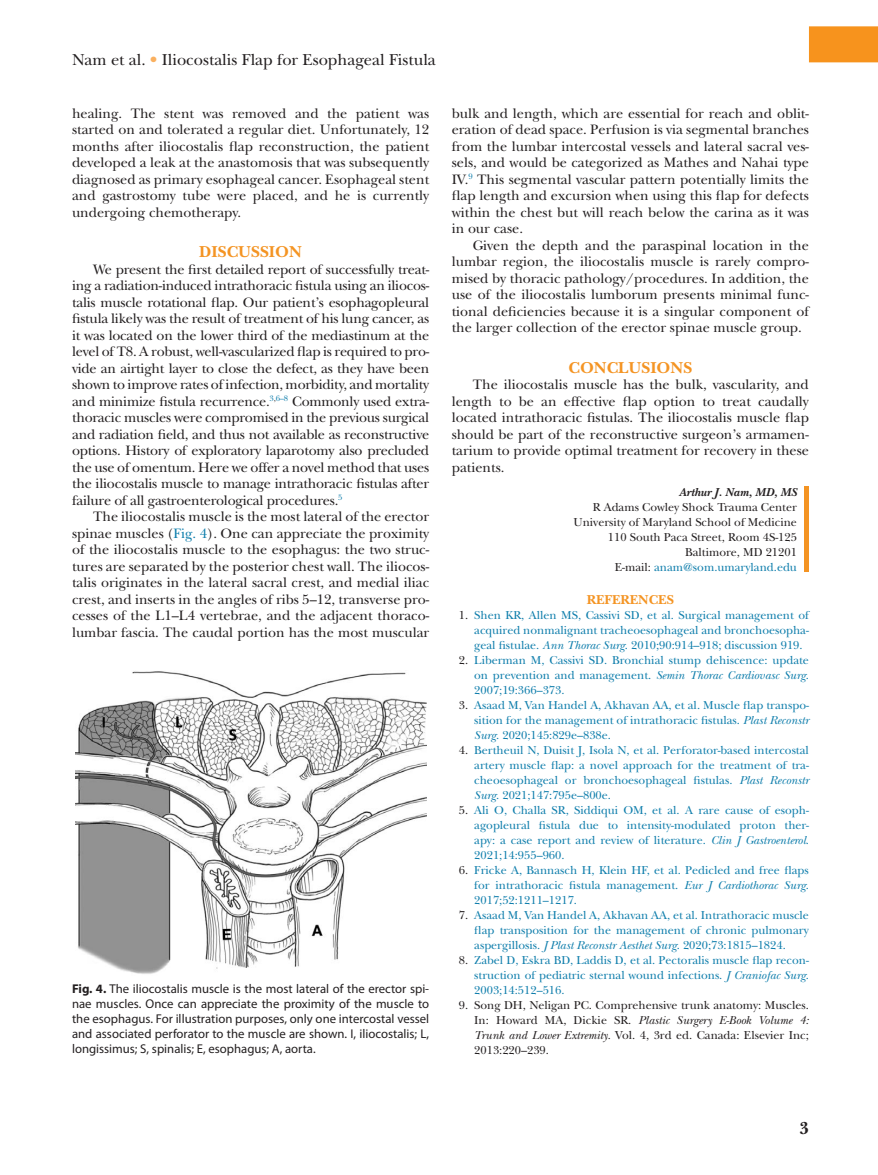
<style>
.page{position:relative;width:878px;height:1175px;background:#fff}
.page>*{position:absolute;margin:0;border:0;box-sizing:border-box;transform-origin:0 0}
.t1{font:700 18px "New Baskerville Std";color:#231f20}
.t2{font:16.5px "New Baskerville Std";color:#231f20}
.t3{font:700 16.5px "New Baskerville Std";color:#f49423}
.t4{font:14.25px/16.5px "New Baskerville Std";color:#231f20;text-align:justify}
.t5{font:700 13.5px "New Baskerville Std";color:#f49423}
.t6{font:12.75px/15px "Myriad Pro";color:#231f20;text-align:justify}
.t7{font:12px/15px "New Baskerville Std";color:#0f7eac;text-align:justify}
.t8{font:12px/15px "New Baskerville Std";color:#231f20;text-align:right}
.t9{font:italic 700 12px "New Baskerville Std";color:#231f20}
.s1{color:#fab05f}
.s2{color:#0f7eac}
.s3{font-weight:700}
.s4{color:#231f20}
.s5{font-style:italic}
</style>
<div class="page">
<div style="left:808px;top:26px;width:70px;height:36px;background:#f7931d"></div>
<hr style="left:804px;top:486px;width:4px;height:15px;background:#f49423">
<hr style="left:804px;top:495px;width:4px;height:17px;background:#f49423">
<hr style="left:804px;top:510px;width:4px;height:17px;background:#f49423">
<hr style="left:804px;top:525px;width:4px;height:17px;background:#f49423">
<hr style="left:804px;top:540px;width:4px;height:17px;background:#f49423">
<hr style="left:804px;top:555px;width:4px;height:17px;background:#f49423">
<img style="left:75px;top:671px;width:351px;height:303px">
<p class="t2" style="left:72px;top:50px;width:365px">Nam et al. <span class="s1">•</span> Iliocostalis Flap for Esophageal Fistula</p>
<p class="t4" style="left:72px;top:105px;width:359px">healing. The stent was removed and the patient was started on and tolerated a regular diet. Unfortunately, 12 months after iliocostalis flap reconstruction, the patient developed a leak at the anastomosis that was subsequently diagnosed as primary esophageal cancer. Esophageal stent and gastrostomy tube were placed, and he is currently undergoing chemotherapy.</p>
<p class="t3" style="left:199px;top:242px;width:104px">DISCUSSION</p>
<p class="t4" style="left:72px;top:261px;width:359px;text-indent:21px">We present the first detailed report of successfully treat&shy;ing a radiation-induced intrathoracic fistula using an iliocos&shy;talis muscle rotational flap. Our patient’s esophagopleural fistula likely was the result of treatment of his lung cancer, as it was located on the lower third of the mediastinum at the level of T8. A robust, well-vascularized flap is required to pro&shy;vide an airtight layer to close the defect, as they have been shown to improve rates of infection, morbidity, and mortality and minimize fistula recurrence.<sup>3</sup><sup>,</sup><sup>6–8</sup> Commonly used extra&shy;thoracic muscles were compromised in the previous surgical and radiation field, and thus not available as reconstructive options. History of exploratory laparotomy also precluded the use of omentum. Here we offer a novel method that uses the iliocostalis muscle to manage intrathoracic fistulas after failure of all gastroenterological procedures.<sup>5</sup></p>
<p class="t4" style="left:72px;top:508px;width:359px;text-indent:21px">The iliocostalis muscle is the most lateral of the erector spinae muscles (<span class="s2">Fig. 4</span>). One can appreciate the proximity of the iliocostalis muscle to the esophagus: the two struc&shy;tures are separated by the posterior chest wall. The iliocos&shy;talis originates in the lateral sacral crest, and medial iliac crest, and inserts in the angles of ribs 5–12, transverse pro&shy;cesses of the L1–L4 vertebrae, and the adjacent thoraco&shy;lumbar fascia. The caudal portion has the most muscular</p>
<p class="t6" style="left:72px;top:981px;width:359px"><span class="s3">Fig. 4.</span> The iliocostalis muscle is the most lateral of the erector spi&shy;nae muscles. Once can appreciate the proximity of the muscle to the esophagus. For illustration purposes, only one intercostal vessel and associated perforator to the muscle are shown. I, iliocostalis; L, longissimus; S, spinalis; E, esophagus; A, aorta.</p>
<p class="t4" style="left:452px;top:105px;width:359px">bulk and length, which are essential for reach and oblit&shy;eration of dead space. Perfusion is via segmental branches from the lumbar intercostal vessels and lateral sacral ves&shy;sels, and would be categorized as Mathes and Nahai type IV.<sup>9</sup> This segmental vascular pattern potentially limits the flap length and excursion when using this flap for defects within the chest but will reach below the carina as it was in our case.</p>
<p class="t4" style="left:452px;top:237px;width:359px;text-indent:21px">Given the depth and the paraspinal location in the lumbar region, the iliocostalis muscle is rarely compro&shy;mised by thoracic pathology/procedures. In addition, the use of the iliocostalis lumborum presents minimal func&shy;tional deficiencies because it is a singular component of the larger collection of the erector spinae muscle group.</p>
<p class="t3" style="left:568px;top:358px;width:125px">CONCLUSIONS</p>
<p class="t4" style="left:451px;top:376px;width:359px;text-indent:21px">The iliocostalis muscle has the bulk, vascularity, and length to be an effective flap option to treat caudally located intrathoracic fistulas. The iliocostalis muscle flap should be part of the reconstructive surgeon’s armamen&shy;tarium to provide optimal treatment for recovery in these patients.</p>
<p class="t9" style="left:679px;top:485px;width:119px">Arthur J. Nam, MD, MS</p>
<p class="t8" style="left:573px;top:499px;width:225px">R Adams Cowley Shock Trauma Center University of Maryland School of Medicine 110 South Paca Street, Room 4S-125<br>Baltimore, MD 21201<br>E-mail: <span class="s2">anam@som.umaryland.edu</span></p>
<p class="t5" style="left:586px;top:591px;width:89px">REFERENCES</p>
<p class="t7" style="left:474px;top:607px;width:336px;text-indent:-15px"><span class="s4">1.</span> Shen KR, Allen MS, Cassivi SD, et al. Surgical management of acquired nonmalignant tracheoesophageal and bronchoesopha&shy;geal fistulae. <span class="s5">Ann Thorac Surg</span>. 2010;90:914–918; discussion 919.</p>
<p class="t7" style="left:474px;top:652px;width:336px;text-indent:-15px"><span class="s4">2.</span> Liberman M, Cassivi SD. Bronchial stump dehiscence: update on prevention and management. <span class="s5">Semin Thorac Cardiovasc Surg</span>.<br>2007;19:366–373.</p>
<p class="t7" style="left:474px;top:697px;width:336px;text-indent:-15px"><span class="s4">3.</span> Asaad M, Van Handel A, Akhavan AA, et al. Muscle flap transpo&shy;sition for the management of intrathoracic fistulas. <span class="s5">Plast Reconstr Surg</span>. 2020;145:829e–838e.</p>
<p class="t7" style="left:474px;top:742px;width:336px;text-indent:-15px"><span class="s4">4.</span> Bertheuil N, Duisit J, Isola N, et al. Perforator-based intercostal artery muscle flap: a novel approach for the treatment of tra&shy;cheoesophageal or bronchoesophageal fistulas. <span class="s5">Plast Reconstr Surg</span>. 2021;147:795e–800e.</p>
<p class="t7" style="left:474px;top:802px;width:336px;text-indent:-15px"><span class="s4">5.</span> Ali O, Challa SR, Siddiqui OM, et al. A rare cause of esoph&shy;agopleural fistula due to intensity-modulated proton ther&shy;apy: a case report and review of literature. <span class="s5">Clin J Gastroenterol</span>.<br>2021;14:955–960.</p>
<p class="t7" style="left:474px;top:862px;width:336px;text-indent:-15px"><span class="s4">6.</span> Fricke A, Bannasch H, Klein HF, et al. Pedicled and free flaps for intrathoracic fistula management. <span class="s5">Eur J Cardiothorac Surg</span>.<br>2017;52:1211–1217.</p>
<p class="t7" style="left:474px;top:907px;width:336px;text-indent:-15px"><span class="s4">7.</span> Asaad M, Van Handel A, Akhavan AA, et al. Intrathoracic muscle flap transposition for the management of chronic pulmonary aspergillosis. <span class="s5">J Plast Reconstr Aesthet Surg</span>. 2020;73:1815–1824.</p>
<p class="t7" style="left:474px;top:952px;width:336px;text-indent:-15px"><span class="s4">8.</span> Zabel D, Eskra BD, Laddis D, et al. Pectoralis muscle flap recon&shy;struction of pediatric sternal wound infections. <span class="s5">J Craniofac Surg</span>.<br>2003;14:512–516.</p>
<p class="t8" style="left:474px;top:997px;width:336px;text-align:justify;text-indent:-15px">9. Song DH, Neligan PC. Comprehensive trunk anatomy: Muscles.<br>In: Howard MA, Dickie SR. <span class="s5">Plastic Surgery E-Book Volume 4:<br>Trunk and Lower Extremity.</span> Vol. 4, 3rd ed. Canada: Elsevier Inc; 2013:220–239.</p>
<p class="t1" style="left:799px;top:1118px;width:11px">3</p>
</div>
